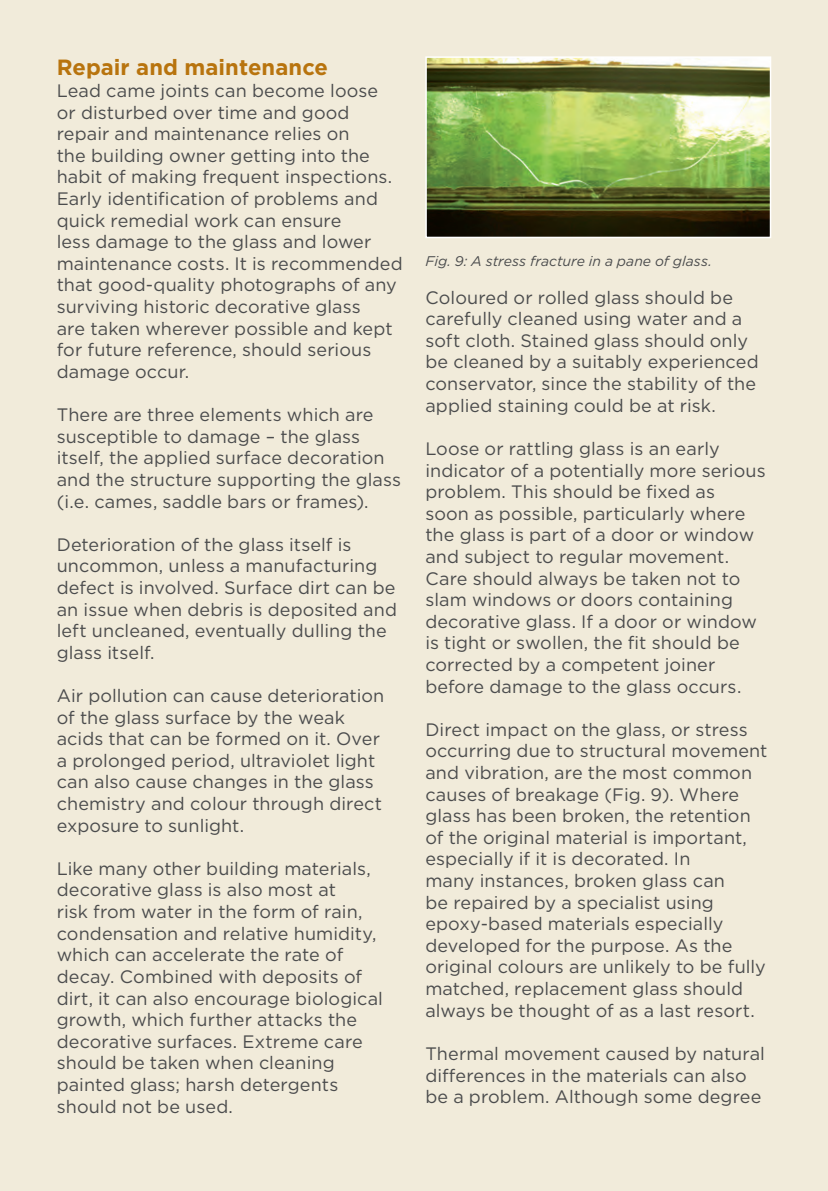
<style>
.page{position:relative;width:828px;height:1191px;background:#f1ebda}
.page>*{position:absolute;margin:0;border:0;box-sizing:border-box;transform-origin:0 0}
.t1{font:700 22px "Gotham";color:#b8740e}
.t2{font:18px/21.6px "Gotham";letter-spacing:.005em;color:#4b4c4d}
.t3{font:italic 14px "Gotham";color:#4b4c4d}
</style>
<div class="page">
<img style="left:428px;top:59px;width:340px;height:176px">
<div style="left:425px;top:56px;width:346px;height:182px;border:2px solid #fff"></div>
<h2 class="t1" style="left:57px;top:53px;width:273px">Repair and maintenance</h2>
<p class="t2" style="left:57px;top:79px;width:347px">Lead came joints can become loose<br>or disturbed over time and good repair and maintenance relies on<br>the building owner getting into the habit of making frequent inspections.<br>Early identification of problems and quick remedial work can ensure<br>less damage to the glass and lower maintenance costs. It is recommended that good-quality photographs of any surviving historic decorative glass<br>are taken wherever possible and kept for future reference, should serious damage occur.</p>
<p class="t2" style="left:57px;top:403px;width:346px">There are three elements which are susceptible to damage – the glass itself, the applied surface decoration and the structure supporting the glass (i.e. cames, saddle bars or frames).</p>
<p class="t2" style="left:57px;top:533px;width:342px">Deterioration of the glass itself is uncommon, unless a manufacturing defect is involved. Surface dirt can be an issue when debris is deposited and left uncleaned, eventually dulling the glass itself.</p>
<p class="t2" style="left:57px;top:684px;width:329px">Air pollution can cause deterioration of the glass surface by the weak acids that can be formed on it. Over a prolonged period, ultraviolet light can also cause changes in the glass chemistry and colour through direct exposure to sunlight.</p>
<p class="t2" style="left:57px;top:857px;width:328px">Like many other building materials, decorative glass is also most at<br>risk from water in the form of rain, condensation and relative humidity, which can accelerate the rate of decay. Combined with deposits of dirt, it can also encourage biological growth, which further attacks the decorative surfaces. Extreme care should be taken when cleaning painted glass; harsh detergents should not be used.</p>
<p class="t3" style="left:425px;top:252px;width:288px">Fig. 9: A stress fracture in a pane of glass.</p>
<p class="t2" style="left:425px;top:286px;width:335px">Coloured or rolled glass should be carefully cleaned using water and a soft cloth. Stained glass should only be cleaned by a suitably experienced conservator, since the stability of the applied staining could be at risk.</p>
<p class="t2" style="left:425px;top:437px;width:342px">Loose or rattling glass is an early indicator of a potentially more serious problem. This should be fixed as<br>soon as possible, particularly where the glass is part of a door or window and subject to regular movement.<br>Care should always be taken not to slam windows or doors containing decorative glass. If a door or window is tight or swollen, the fit should be corrected by a competent joiner before damage to the glass occurs.</p>
<p class="t2" style="left:425px;top:718px;width:344px">Direct impact on the glass, or stress occurring due to structural movement and vibration, are the most common causes of breakage (Fig. 9). Where glass has been broken, the retention of the original material is important, especially if it is decorated. In<br>many instances, broken glass can<br>be repaired by a specialist using epoxy-based materials especially developed for the purpose. As the original colours are unlikely to be fully matched, replacement glass should always be thought of as a last resort.</p>
<p class="t2" style="left:425px;top:1042px;width:341px">Thermal movement caused by natural differences in the materials can also be a problem. Although some degree</p>
</div>
